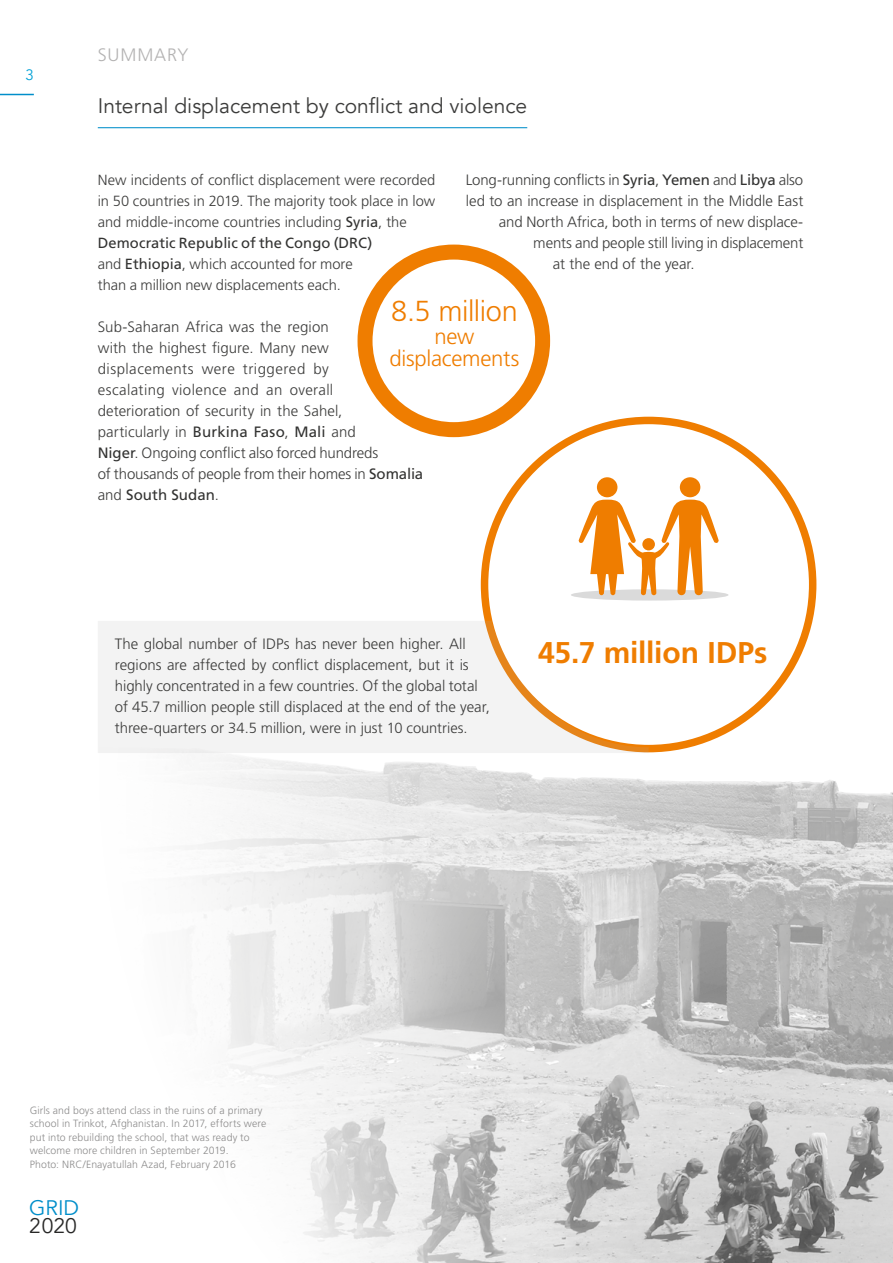
<style>
.page{position:relative;width:893px;height:1263px;background:#fff}
.page>*{position:absolute;margin:0;border:0;box-sizing:border-box;transform-origin:0 0}
.t1{font:700 30px "Frutiger LT Std";letter-spacing:-.005em;color:#ef7d00}
.t2{font:300 28.95px "Frutiger LT Std";letter-spacing:-.015em;color:#ef7d00}
.t3{font:300 22.05px/22.6px "Frutiger LT Std";letter-spacing:-.01em;color:#ef7d00;text-align:center}
.t4{font:21px "Avenir";color:#3c3c3b}
.t5{font:21px "Avenir";color:#008eca}
.t6{font:21px "Avenir";color:#282827}
.t7{font:300 18px "Frutiger LT Std";letter-spacing:.05em;color:#b3b2b2}
.t8{font:300 15px/21px "Frutiger LT Std";color:#3c3c3b}
.t9{font:15px "Avenir";color:#00a1d6}
.t10{font:300 14.7px/21px "Frutiger LT Std";color:#3c3c3b}
.t11{font:300 10.5px/13.5px "Frutiger LT Std";letter-spacing:.01em;color:#706f6f}
.s1{font-weight:400;color:#333332}
.s2{font-size:15px}
</style>
<div class="page">
<img style="left:97px;top:127px;width:796px;height:1136px">
<hr style="left:98px;top:127px;width:429px;height:1px;background:#008eca">
<svg style="left:350px;top:237px;width:208px;height:208px"></svg>
<div style="left:571px;top:589px;width:158px;height:12px;background:#dadada;border-radius:50%"></div>
<div style="left:597px;top:477px;width:20px;height:20px;background:#ef7d00;border-radius:50%"></div>
<div style="left:680px;top:477px;width:20px;height:20px;background:#ef7d00;border-radius:50%"></div>
<svg style="left:578px;top:500px;width:141px;height:95px"></svg>
<svg style="left:98px;top:621px;width:551px;height:132px;fill:#f3f3f3"></svg>
<hr style="left:0;top:94px;width:34px;height:1px;background:#008eca">
<p class="t9" style="left:26px;top:66px;width:10px">3</p>
<p class="t7" style="left:98px;top:45px;width:92px">SUMMARY</p>
<h3 class="t4" style="left:98px;top:93px;width:431px">Internal displacement by conflict and violence</h3>
<p class="t8" style="left:466px;top:170px;width:339px">Long-running conflicts in <span class="s1">Syria</span>, <span class="s1">Yemen</span> and <span class="s1">Libya</span> also</p>
<p class="t8" style="left:466px;top:191px;width:339px">led to an increase in displacement in the Middle East</p>
<p class="t8" style="left:499px;top:212px;width:306px">and North Africa, both in terms of new displace-</p>
<p class="t8" style="left:533px;top:233px;width:272px">ments and people still living in displacement</p>
<p class="t8" style="left:553px;top:254px;width:143px">at the end of the year.</p>
<p class="t10" style="left:98px;top:170px;width:339px">New incidents of conflict displacement were recorded in 50 countries in 2019. The majority took place in low and middle-income countries including <span class="s1">Syria</span>, the <span class="s1">Democratic Republic of the Congo (DRC)<br></span>and <span class="s1">Ethiopia</span>, which accounted for more<br>than a million new displacements each.</p>
<p class="t8" style="left:98px;top:317px;width:327px">Sub-Saharan Africa was the region<br>with the highest figure. Many new displacements were triggered by<br>escalating violence and an overall<br>deterioration of security in the Sahel,<br>particularly in <span class="s1">Burkina Faso</span>, <span class="s1">Mali</span> and<br><span class="s1">Niger</span>. Ongoing conflict also forced hundreds<br>of thousands of people from their homes in <span class="s1">Somalia </span>and <span class="s1">South Sudan</span>.</p>
<h2 class="t2" style="left:391px;top:295px;width:128px">8.5 million</h2>
<h3 class="t3" style="left:389px;top:325px;width:131px">new displacements</h3>
<p class="t8" style="left:115px;top:634px;width:377px">The global number of IDPs has never been higher. All regions are affected by conflict displacement, but it is highly concentrated in a few countries. Of the global total of 45.7 million people still displaced at the end of the year,</p>
<p class="t10" style="left:115px;top:718px;width:354px"><span class="s2">three-quarters or</span> 34.5 million, were in just 10 countries.</p>
<h1 class="t1" style="left:538px;top:635px;width:231px">45.7 million IDPs</h1>
<p class="t11" style="left:30px;top:1104px;width:238px">Girls and boys attend class in the ruins of a primary school in Trinkot, Afghanistan. In 2017, efforts were put into rebuilding the school, that was ready to welcome more children in September 2019.<br>Photo: NRC/Enayatullah Azad, February 2016</p>
<h3 class="t5" style="left:29px;top:1195px;width:51px">GRID</h3>
<h3 class="t6" style="left:29px;top:1213px;width:49px">2020</h3>
</div>
